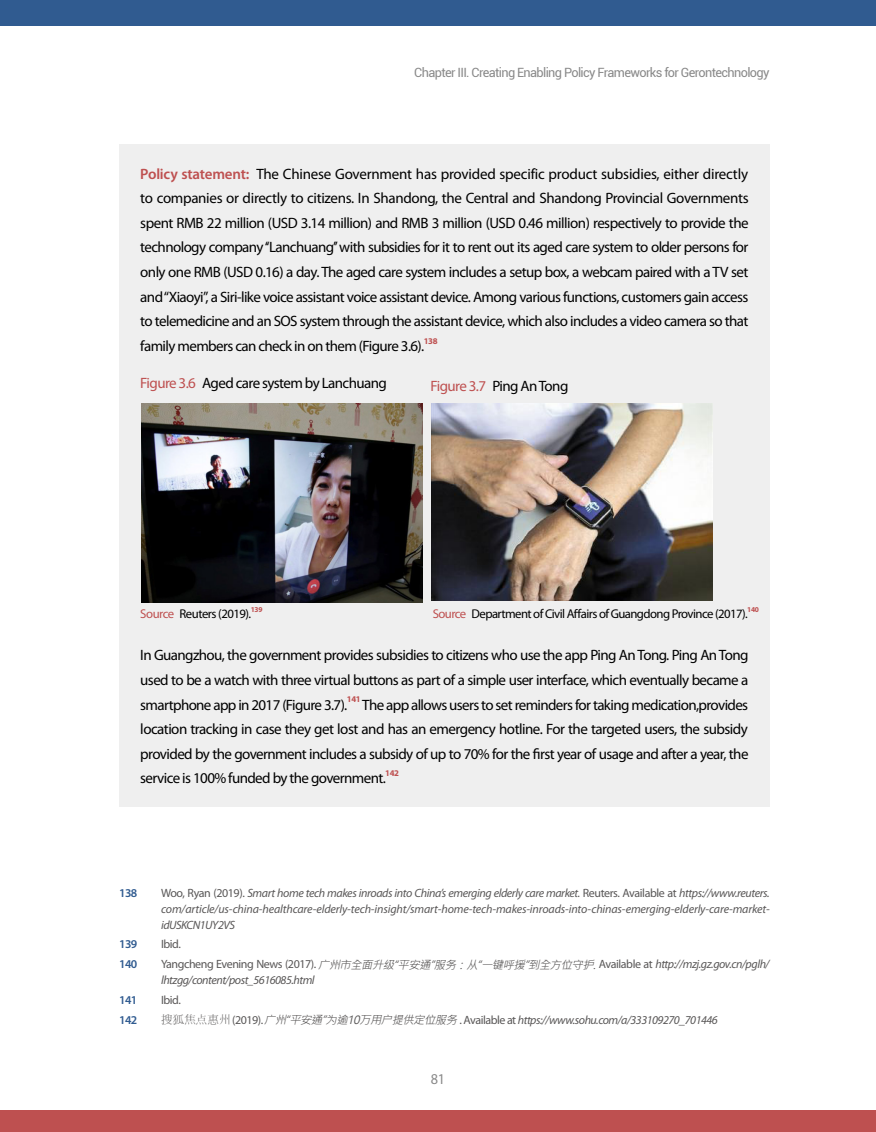
<style>
.page{position:relative;width:876px;height:1132px;background:#fff}
.page>*{position:absolute;margin:0;border:0;box-sizing:border-box;transform-origin:0 0}
.t1{font:15px/24.6px "Myriad Pro";letter-spacing:-.04em;color:#000;text-align:justify}
.t2{font:15px "Myriad Pro";color:#898989;scale:.95 1}
.t3{font:12.75px "Myriad Pro";letter-spacing:-.045em;color:#000}
.t4{font:12.75px "Roboto";letter-spacing:-.05em;color:#898989}
.t5{font:italic 12px/15.6px "Myriad Pro";letter-spacing:-.04em;color:#595757;text-align:justify}
.t6{font:600 12px "Myriad Pro";letter-spacing:-.04em;color:#305b90}
.t7{font:12px "Myriad Pro";letter-spacing:-.04em;color:#595757}
.t8{font:700 8.7px "Myriad Pro";letter-spacing:-.04em;color:#be5050}
.t9{font:700 7.5px "Myriad Pro";letter-spacing:-.04em;color:#be5050}
.s1{font-weight:600;color:#be5050}
.s2{color:#be5050}
.s3{font-style:normal}
.s4{font-family:"Microsoft Jheng Hei UI Regular";font-size:11.25px}
.s5{font-family:"Adobe Myungjo Std";font-weight:500;font-style:normal}
</style>
<div class="page">
<div style="left:0;top:0;width:876px;height:26px;background:#305b90"></div>
<div style="left:0;top:1110px;width:876px;height:21px;background:#be5050"></div>
<div style="left:119px;top:145px;width:651px;height:661px;background:#efefef"></div>
<img style="left:431px;top:404px;width:282px;height:196px">
<img style="left:141px;top:404px;width:282px;height:198px">
<p class="t4" style="left:414px;top:63px;width:357px">Chapter III. Creating Enabling Policy Frameworks for Gerontechnology</p>
<p class="t1" style="left:140px;top:161px;width:610px"><span class="s1">Policy statement:</span> The Chinese Government has provided specific product subsidies, either directly to companies or directly to citizens. In Shandong, the Central and Shandong Provincial Governments spent RMB 22 million (USD 3.14 million) and RMB 3 million (USD 0.46 million) respectively to provide the technology company ‘‘Lanchuang’’ with subsidies for it to rent out its aged care system to older persons for only one RMB (USD 0.16) a day. The aged care system includes a setup box, a webcam paired with a TV set and “Xiaoyi”, a Siri-like voice assistant voice assistant device. Among various functions, customers gain access to telemedicine and an SOS system through the assistant device, which also includes a video camera so that family members can check in on them (Figure 3.6).</p>
<p class="t8" style="left:424px;top:335px;width:15px">138</p>
<p class="t1" style="left:140px;top:370px;width:248px"><span class="s2">Figure 3.6</span> Aged care system by Lanchuang</p>
<p class="t1" style="left:431px;top:373px;width:139px"><span class="s2">Figure 3.7</span> Ping An Tong</p>
<p class="t3" style="left:140px;top:605px;width:112px"><span class="s2">Source</span> Reuters (2019).</p>
<p class="t9" style="left:251px;top:604px;width:13px">139</p>
<p class="t3" style="left:433px;top:605px;width:317px"><span class="s2">Source</span> Department of Civil Affairs of Guangdong Province (2017).</p>
<p class="t9" style="left:747px;top:604px;width:13px">140</p>
<p class="t1" style="left:140px;top:642px;width:610px">In Guangzhou, the government provides subsidies to citizens who use the app Ping An Tong. Ping An Tong used to be a watch with three virtual buttons as part of a simple user interface, which eventually became a smartphone app in 2017 (Figure 3.7).</p>
<p class="t8" style="left:347px;top:693px;width:15px">141</p>
<p class="t1" style="left:140px;top:691px;width:610px;text-indent:222px">The app allows users to set reminders for taking medication,provides location tracking in case they get lost and has an emergency hotline. For the targeted users, the subsidy provided by the government includes a subsidy of up to 70% for the first year of usage and after a year, the service is 100% funded by the government.</p>
<p class="t8" style="left:385px;top:767px;width:15px">142</p>
<p class="t6" style="left:119px;top:885px;width:20px">138</p>
<p class="t5" style="left:161px;top:885px;width:610px"><span class="s3">Woo, Ryan (2019).</span> Smart home tech makes inroads into China’s emerging elderly care market. <span class="s3">Reuters. Available at</span> https://www.reuters. com/article/us-china-healthcare-elderly-tech-insight/smart-home-tech-makes-inroads-into-chinas-emerging-elderly-care-market&shy;idUSKCN1UY2VS</p>
<p class="t6" style="left:119px;top:936px;width:20px">139</p>
<p class="t7" style="left:161px;top:936px;width:21px">Ibid.</p>
<p class="t6" style="left:119px;top:956px;width:20px">140</p>
<p class="t5" style="left:161px;top:955px;width:610px"><span class="s3">Yangcheng Evening News (2017).</span> <span class="s4">广州市全面升级“平安通”服务：从“一键呼援”到全方位守护.</span><span class="s3">Available at</span> http://mzj.gz.gov.cn/pglh/ lhtzgg/content/post_5616085.html</p>
<p class="t6" style="left:119px;top:991px;width:20px">141</p>
<p class="t7" style="left:161px;top:991px;width:21px">Ibid.</p>
<p class="t6" style="left:119px;top:1011px;width:20px">142</p>
<p class="t5" style="left:161px;top:1011px;width:558px"><span class="s5">搜狐焦点惠州</span> <span class="s3">(2019).</span> <span class="s4">广州“平安通”为逾10万用户提供定位服务</span> <span class="s3">. Available at</span> https://www.sohu.com/a/333109270_701446</p>
<p class="t2" style="left:431px;top:1069px;width:16px">81</p>
</div>
